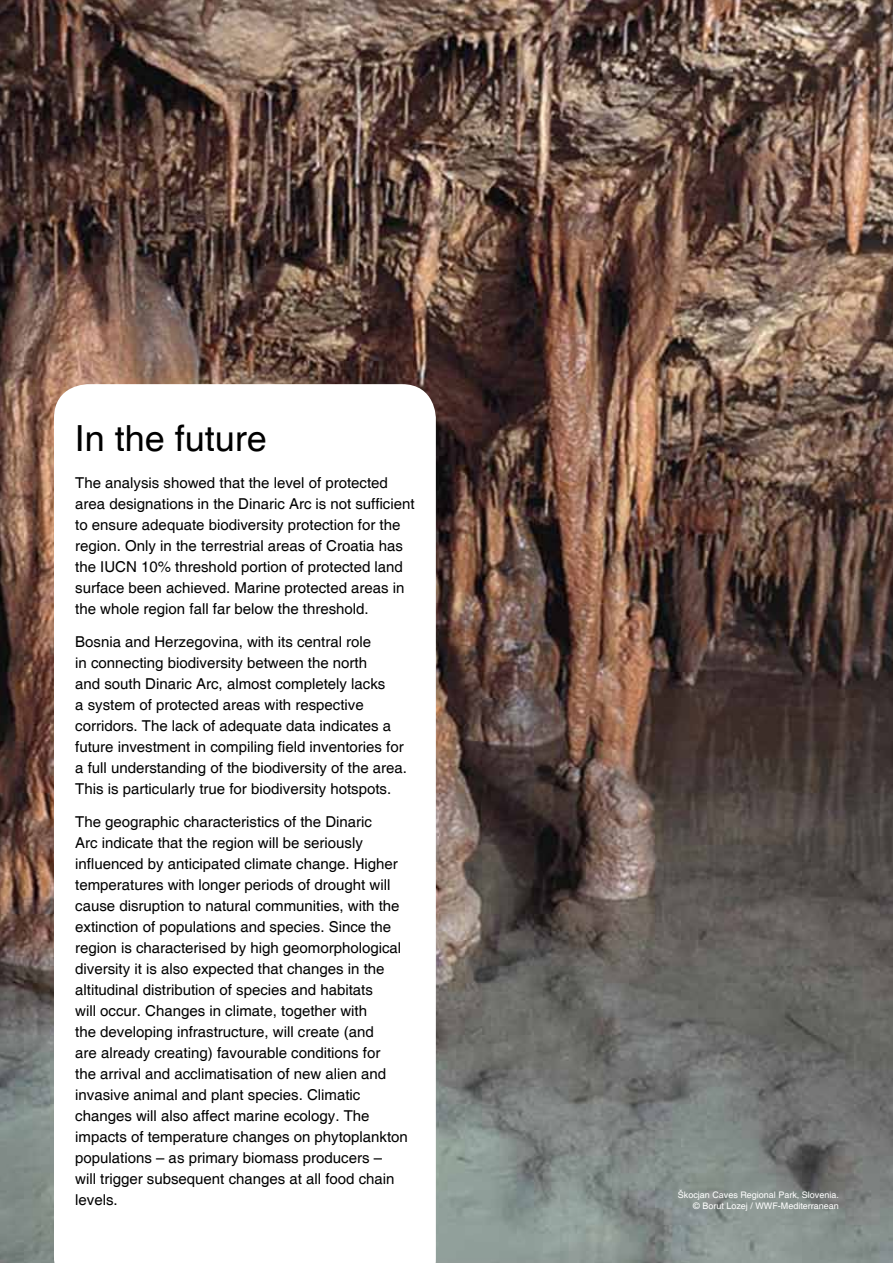
<style>
.page{position:relative;width:893px;height:1263px;background:#fff}
.page>*{position:absolute;margin:0;border:0;box-sizing:border-box;transform-origin:0 0}
.t1{font:36px "Helvetica";color:#000}
.t2{font:15px/21px "Helvetica";color:#000}
.t3{font:9px/10.8px "Helvetica";color:#fff;text-align:right}
</style>
<div class="page">
<img style="left:0;top:0;width:893px;height:1263px">
<svg style="left:54px;top:384px;width:382px;height:879px"></svg>
<h1 class="t1" style="left:75px;top:418px;width:194px">In the future</h1>
<p class="t2" style="left:75px;top:473px;width:341px">The analysis showed that the level of protected area designations in the Dinaric Arc is not sufficient to ensure adequate biodiversity protection for the region. Only in the terrestrial areas of Croatia has the IUCN 10% threshold portion of protected land surface been achieved. Marine protected areas in the whole region fall far below the threshold.</p>
<p class="t2" style="left:75px;top:632px;width:333px">Bosnia and Herzegovina, with its central role<br>in connecting biodiversity between the north<br>and south Dinaric Arc, almost completely lacks<br>a system of protected areas with respective corridors. The lack of adequate data indicates a future investment in compiling field inventories for a full understanding of the biodiversity of the area.<br>This is particularly true for biodiversity hotspots.</p>
<p class="t2" style="left:75px;top:812px;width:334px">The geographic characteristics of the Dinaric<br>Arc indicate that the region will be seriously influenced by anticipated climate change. Higher temperatures with longer periods of drought will cause disruption to natural communities, with the extinction of populations and species. Since the region is characterised by high geomorphological diversity it is also expected that changes in the altitudinal distribution of species and habitats<br>will occur. Changes in climate, together with<br>the developing infrastructure, will create (and<br>are already creating) favourable conditions for<br>the arrival and acclimatisation of new alien and invasive animal and plant species. Climatic changes will also affect marine ecology. The impacts of temperature changes on phytoplankton populations – as primary biomass producers –<br>will trigger subsequent changes at all food chain levels.</p>
<p class="t3" style="left:678px;top:1190px;width:163px">Škocjan Caves Regional Park, Slovenia. © Borut Lozej / WWF-Mediterranean</p>
</div>
